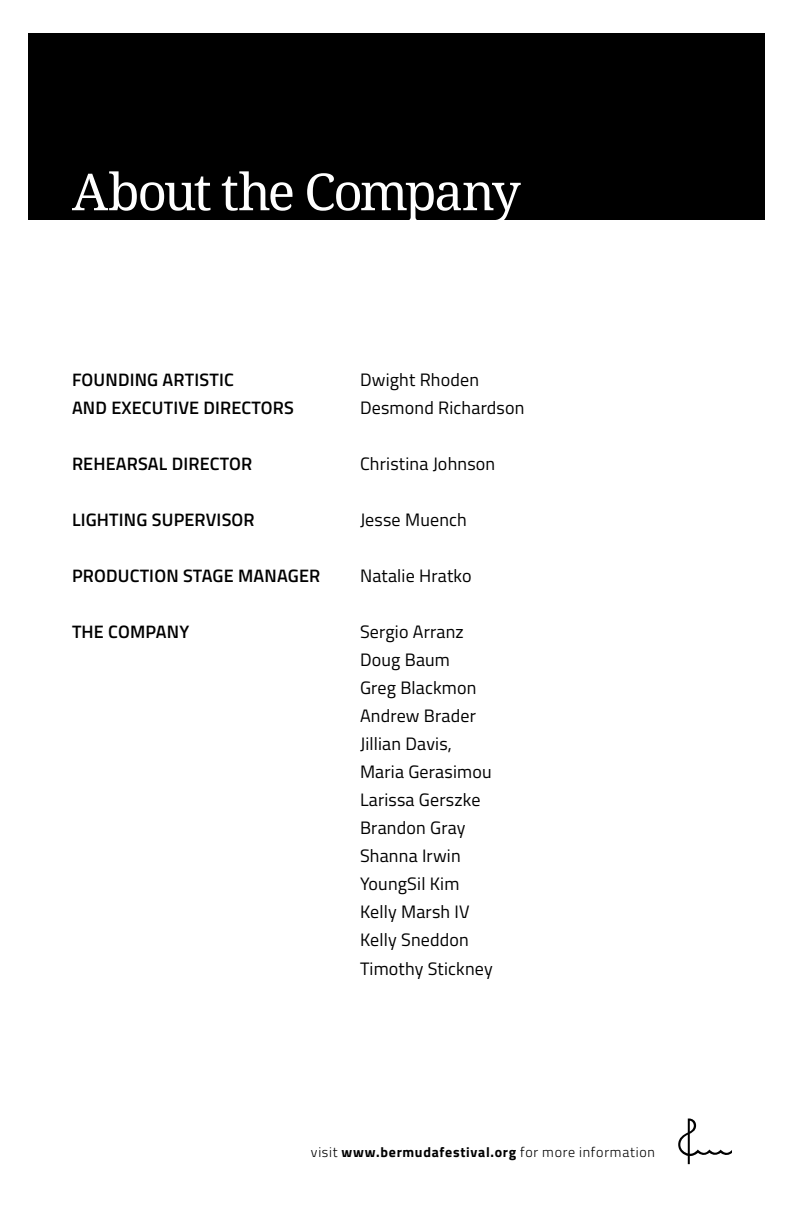
<style>
.page{position:relative;width:792px;height:1224px;background:#fff}
.page>*{position:absolute;margin:0;border:0;box-sizing:border-box;transform-origin:0 0}
.t1{font:51.2px "Droid Serif";letter-spacing:-.05em;color:#fff}
.t2{font:18px/28px "Titillium Web";letter-spacing:.01em;color:#000}
.t3{font:600 18px "Titillium Web";letter-spacing:.01em;color:#000}
.t4{font:300 14px "Titillium Web";letter-spacing:.05em;color:#000}
.s1{font-weight:700}
</style>
<div class="page">
<div style="left:28px;top:34px;width:764px;height:186px;background:#000"></div>
<svg style="left:678px;top:1119px;width:54px;height:45px"></svg>
<div style="left:766px;top:0;width:26px;height:284px;background:#fff"></div>
<h1 class="t1" style="left:72px;top:163px;width:450px">About the Company</h1>
<p class="t3" style="left:72px;top:367px;width:163px">FOUNDING ARTISTIC</p>
<p class="t2" style="left:360px;top:365px;width:121px">Dwight Rhoden</p>
<p class="t3" style="left:72px;top:395px;width:224px">AND EXECUTIVE DIRECTORS</p>
<p class="t2" style="left:360px;top:393px;width:166px">Desmond Richardson</p>
<p class="t3" style="left:72px;top:451px;width:182px">REHEARSAL DIRECTOR</p>
<p class="t2" style="left:360px;top:449px;width:137px">Christina Johnson</p>
<p class="t3" style="left:72px;top:507px;width:184px">LIGHTING SUPERVISOR</p>
<p class="t2" style="left:360px;top:505px;width:108px">Jesse Muench</p>
<p class="t3" style="left:72px;top:563px;width:250px">PRODUCTION STAGE MANAGER</p>
<p class="t2" style="left:360px;top:561px;width:113px">Natalie Hratko</p>
<p class="t3" style="left:72px;top:619px;width:119px">THE COMPANY</p>
<p class="t2" style="left:360px;top:617px;width:134px">Sergio Arranz<br>Doug Baum<br>Greg Blackmon<br>Andrew Brader<br>Jillian Davis,<br>Maria Gerasimou<br>Larissa Gerszke<br>Brandon Gray<br>Shanna Irwin<br>YoungSil Kim<br>Kelly Marsh IV<br>Kelly Sneddon<br>Timothy Stickney</p>
<p class="t4" style="left:311px;top:1142px;width:346px">visit <span class="s1">www.bermudafestival.org</span> for more information</p>
</div>
